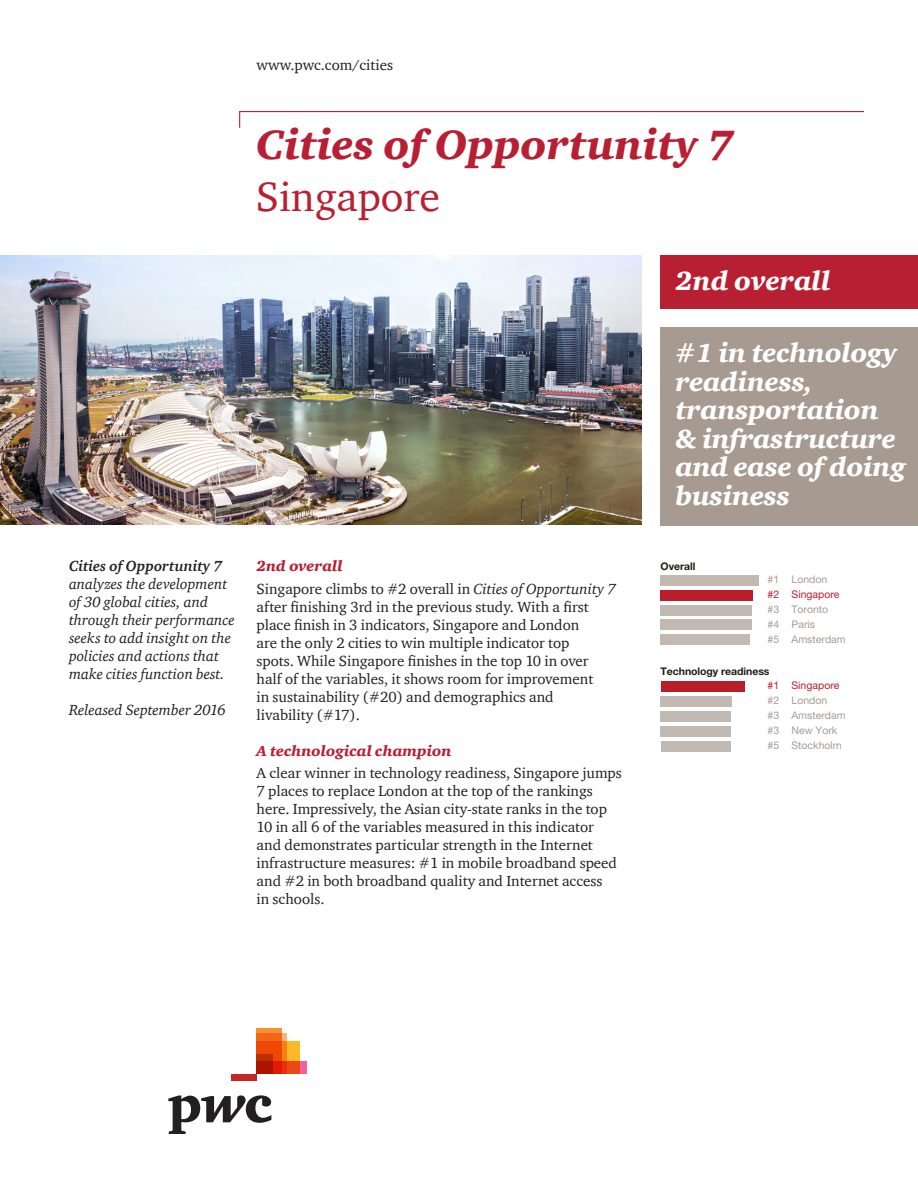
<style>
.page{position:relative;width:918px;height:1188px;background:#fff}
.page>*{position:absolute;margin:0;border:0;box-sizing:border-box;transform-origin:0 0}
.Title_header{font:italic 900 42px "ITC Charter Com";color:#b91f33}
.Title_header_-_city{font:42px "ITC Charter Com";color:#b91f33}
.Callout{font:italic 900 27px/28.5px "ITC Charter Com";letter-spacing:-.01em;color:#fff}
.Body_text{font:15px/18px "ITC Charter Com";color:#231f20}
.Body_text-2{font:italic 15px/18px "ITC Charter Com";color:#231f20}
.body_header{font:italic 900 15px "ITC Charter Com";color:#b91f33}
.t1{font:10.5px/15px "Helvetica Neue";color:#a89b91}
.t2{font:700 10.5px/13.5px "Helvetica Neue";letter-spacing:-.005em;color:#1d1d1b}
.s1{font-weight:700}
.s2{font-style:italic}
.s3{color:#b91e2b}
.s4{font-weight:400;color:#b91e2b}
</style>
<div class="page">
<div style="left:257px;top:1042px;width:43px;height:32px;background:#fcb825"></div>
<svg style="left:287px;top:1061px;width:20px;height:13px"></svg>
<svg style="left:282px;top:1034px;width:5px;height:40px"></svg>
<svg style="left:257px;top:1029px;width:25px;height:45px"></svg>
<svg style="left:257px;top:1055px;width:16px;height:19px"></svg>
<div style="left:231px;top:1074px;width:26px;height:6px;background:#c32a25"></div>
<svg style="left:168px;top:1095px;width:103px;height:39px"></svg>
<img style="left:0;top:255px;width:642px;height:270px">
<div style="left:661px;top:575px;width:98px;height:11px;background:#c2b9b2"></div>
<div style="left:661px;top:590px;width:92px;height:11px;background:#b91e2b"></div>
<div style="left:661px;top:605px;width:91px;height:10px;background:#c2b9b2"></div>
<div style="left:661px;top:620px;width:91px;height:10px;background:#c2b9b2"></div>
<div style="left:661px;top:634px;width:89px;height:11px;background:#c2b9b2"></div>
<div style="left:661px;top:681px;width:84px;height:11px;background:#b91e2b"></div>
<div style="left:661px;top:696px;width:71px;height:11px;background:#c2b9b2"></div>
<div style="left:661px;top:711px;width:70px;height:11px;background:#c2b9b2"></div>
<div style="left:661px;top:726px;width:70px;height:11px;background:#c2b9b2"></div>
<div style="left:661px;top:741px;width:69px;height:11px;background:#c2b9b2"></div>
<hr style="left:239px;top:111px;width:625px;height:1px;background:#b91f33">
<svg style="left:239px;top:112px;width:1px;height:16px"></svg>
<div style="left:661px;top:255px;width:257px;height:54px;background:#b91f33"></div>
<div style="left:661px;top:327px;width:257px;height:199px;background:#a79b91"></div>
<p class="Body_text" style="left:257px;top:56px;width:138px">www.pwc.com/cities</p>
<p class="Title_header" style="left:256px;top:119px;width:480px">Cities of Opportunity 7</p>
<p class="Title_header_-_city" style="left:256px;top:171px;width:186px">Singapore</p>
<p class="Callout" style="left:676px;top:266px;width:156px">2nd overall</p>
<p class="Callout" style="left:676px;top:338px;width:232px">#1 in technology readiness, transportation &amp; infrastructure and ease of doing business</p>
<p class="Body_text-2" style="left:69px;top:557px;width:167px"><span class="s1">Cities of Opportunity 7 </span>analyzes the development of 30 global cities, and through their performance seeks to add insight on the policies and actions that make cities function best.</p>
<p class="Body_text-2" style="left:69px;top:701px;width:158px">Released September 2016</p>
<p class="body_header" style="left:257px;top:557px;width:88px">2nd overall</p>
<p class="Body_text" style="left:257px;top:579px;width:361px">Singapore climbs to #2 overall in <span class="s2">Cities of Opportunity 7 </span>after finishing 3rd in the previous study. With a first place finish in 3 indicators, Singapore and London<br>are the only 2 cities to win multiple indicator top<br>spots. While Singapore finishes in the top 10 in over half of the variables, it shows room for improvement<br>in sustainability (#20) and demographics and<br>livability (#17).</p>
<p class="body_header" style="left:257px;top:741px;width:196px">A technological champion</p>
<p class="Body_text" style="left:257px;top:764px;width:367px">A clear winner in technology readiness, Singapore jumps 7 places to replace London at the top of the rankings here. Impressively, the Asian city-state ranks in the top 10 in all 6 of the variables measured in this indicator and demonstrates particular strength in the Internet infrastructure measures: #1 in mobile broadband speed and #2 in both broadband quality and Internet access<br>in schools.</p>
<p class="t2" style="left:661px;top:559px;width:36px">Overall</p>
<p class="t1" style="left:768px;top:572px;width:80px">#1 London<br><span class="s3">#2 Singapore </span>#3 Toronto<br>#4 Paris<br>#5 Amsterdam</p>
<p class="t2" style="left:768px;top:665px;width:73px;text-indent:-107px">Technology readiness<br><span class="s4">#1 Singapore</span></p>
<p class="t1" style="left:768px;top:693px;width:80px">#2 London<br>#3 Amsterdam #3 New York #5 Stockholm</p>
</div>
